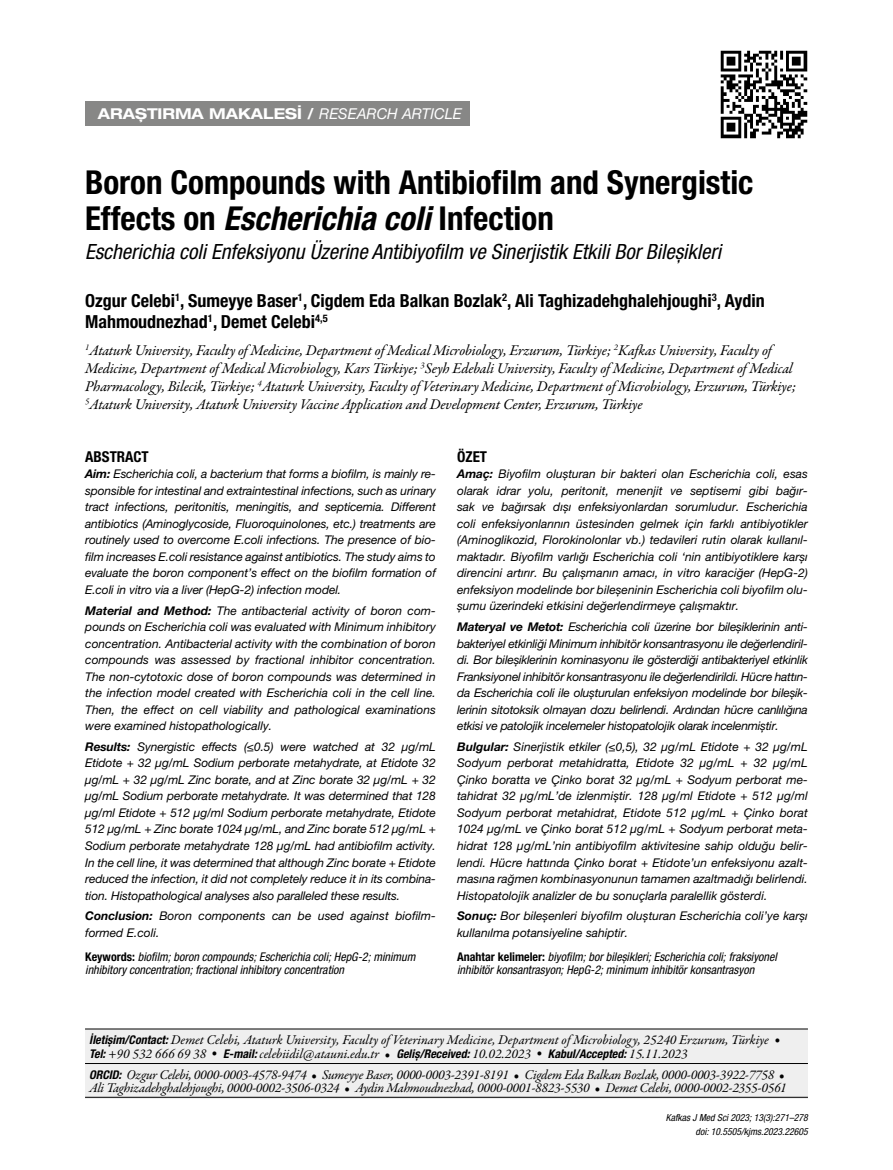
<style>
.page{position:relative;width:893px;height:1170px;background:#fff}
.page>*{position:absolute;margin:0;border:0;box-sizing:border-box;transform-origin:0 0}
._01_başlık{font:700 condensed 33px/36px "Helvetica Neue LT Pro";color:#000}
._01_başlık_2{font:italic condensed 21px "Helvetica Neue LT Pro";color:#000}
._02_yazar{font:700 condensed 18px/21px "Helvetica Neue LT Pro";color:#000}
._03_kurum{font:italic 15px/18px "Garamond Premr Pro";letter-spacing:-.015em;color:#000}
.t1{font:700 expanded 15px "Helvetica Neue LT Pro";color:#fff}
._04_abstract_başlık{font:700 condensed 15px "Helvetica Neue LT Pro";color:#000}
._05_iletisim_bilgileri{font:italic 13.5px/13.5px "Garamond Premr Pro";letter-spacing:-.02em;color:#000}
._05_iletisim_bilgileri-2{font:italic 13.5px/13.5px "Garamond Premr Pro";color:#000}
._04_özet{font:italic 12px/16.5px "Helvetica Neue LT Pro";color:#000;text-align:justify}
._04_abstract{font:italic 12px/16.5px "Helvetica Neue LT Pro";letter-spacing:-.01em;color:#000;text-align:justify}
._04_KWord{font:italic condensed 12px/13.5px "Helvetica Neue LT Pro";color:#000}
.t2{font:italic condensed 9.75px/13.5px "Helvetica Neue LT Pro";color:#000;text-align:right}
.s1{font-weight:400;font-style:italic;font-stretch:normal}
.s2{font-style:italic}
.s3{font-weight:700}
.s4{font-weight:700;font-style:normal}
.s5{font-family:"Helvetica Neue LT Pro";font-weight:700;font-stretch:condensed;font-size:12px}
</style>
<div class="page">
<div style="left:85px;top:101px;width:385px;height:25px;background:#878786"></div>
<div style="left:85px;top:1028px;width:723px;height:70px;background:#efefef"></div>
<hr style="left:85px;top:1028px;width:723px;height:1px;background:#000">
<hr style="left:85px;top:1063px;width:723px;height:1px;background:#000">
<hr style="left:85px;top:1096px;width:723px;height:1px;background:#000">
<img style="left:721px;top:51px;width:87px;height:87px">
<p class="t1" style="left:98px;top:104px;width:365px">ARAŞTIRMA MAKALESİ / <span class="s1">RESEARCH ARTICLE</span></p>
<p class="_01_başlık" style="left:85px;top:163px;width:670px">Boron Compounds with Antibiofilm and Synergistic<br>Effects on <span class="s2">Escherichia coli</span> Infection</p>
<p class="_01_başlık_2" style="left:85px;top:240px;width:637px">Escherichia coli Enfeksiyonu Üzerine Antibiyofilm ve Sinerjistik Etkili Bor Bileşikleri</p>
<p class="_02_yazar" style="left:85px;top:290px;width:681px">Ozgur Celebi<sup>1</sup>, Sumeyye Baser<sup>1</sup>, Cigdem Eda Balkan Bozlak<sup>2</sup>, Ali Taghizadehghalehjoughi<sup>3</sup>, Aydin<br>Mahmoudnezhad<sup>1</sup>, Demet Celebi<sup>4,5</sup></p>
<p class="_03_kurum" style="left:85px;top:342px;width:713px"><sup>1</sup>Ataturk University, Faculty of Medicine, Department of Medical Microbiology, Erzurum, Türkiye; <sup>2</sup>Kafkas University, Faculty of Medicine, Department of Medical Microbiology, Kars Türkiye; <sup>3</sup>Seyh Edebali University, Faculty of Medicine, Department of Medical Pharmacology, Bilecik, Türkiye; <sup>4</sup>Ataturk University, Faculty of Veterinary Medicine, Department of Microbiology, Erzurum, Türkiye; <sup>5</sup>Ataturk University, Ataturk University Vaccine Application and Development Center, Erzurum, Türkiye</p>
<p class="_04_abstract_başlık" style="left:85px;top:447px;width:65px">ABSTRACT</p>
<p class="_04_abstract" style="left:85px;top:465px;width:352px"><span class="s3">Aim:</span> Escherichia coli, a bacterium that forms a biofilm, is mainly re&shy;sponsible for intestinal and extraintestinal infections, such as urinary tract infections, peritonitis, meningitis, and septicemia. Different antibiotics (Aminoglycoside, Fluoroquinolones, etc.) treatments are routinely used to overcome E.coli infections. The presence of bio&shy;film increases E.coli resistance against antibiotics. The study aims to evaluate the boron component’s effect on the biofilm formation of E.coli in vitro via a liver (HepG-2) infection model.</p>
<p class="_04_abstract" style="left:85px;top:602px;width:352px"><span class="s3">Material and Method:</span> The antibacterial activity of boron com&shy;pounds on Escherichia coli was evaluated with Minimum inhibitory concentration. Antibacterial activity with the combination of boron compounds was assessed by fractional inhibitor concentration.<br>The non-cytotoxic dose of boron compounds was determined in the infection model created with Escherichia coli in the cell line.<br>Then, the effect on cell viability and pathological examinations were examined histopathologically.</p>
<p class="_04_abstract" style="left:85px;top:738px;width:352px"><span class="s3">Results:</span> Synergistic effects (≤0.5) were watched at 32 µg/mL Etidote + 32 µg/mL Sodium perborate metahydrate, at Etidote 32 µg/mL + 32 µg/mL Zinc borate, and at Zinc borate 32 µg/mL + 32 µg/mL Sodium perborate metahydrate. It was determined that 128 µg/ml Etidote + 512 µg/ml Sodium perborate metahydrate, Etidote 512 µg/mL + Zinc borate 1024 µg/mL, and Zinc borate 512 µg/mL + Sodium perborate metahydrate 128 µg/mL had antibiofilm activity.<br>In the cell line, it was determined that although Zinc borate + Etidote reduced the infection, it did not completely reduce it in its combina&shy;tion. Histopathological analyses also paralleled these results.</p>
<p class="_04_abstract" style="left:85px;top:907px;width:352px"><span class="s3">Conclusion:</span> Boron components can be used against biofilm&shy;formed E.coli.</p>
<p class="_04_KWord" style="left:85px;top:949px;width:332px"><span class="s4">Keywords:</span> biofilm; boron compounds; Escherichia coli; HepG-2; minimum inhibitory concentration; fractional inhibitory concentration</p>
<p class="_04_abstract_başlık" style="left:457px;top:447px;width:31px">ÖZET</p>
<p class="_04_özet" style="left:457px;top:465px;width:352px"><span class="s3">Amaç:</span> Biyofilm oluşturan bir bakteri olan Escherichia coli, esas olarak idrar yolu, peritonit, menenjit ve septisemi gibi bağır&shy;sak ve bağırsak dışı enfeksiyonlardan sorumludur. Escherichia coli enfeksiyonlarının üstesinden gelmek için farklı antibiyotikler (Aminoglikozid, Florokinolonlar vb.) tedavileri rutin olarak kullanıl&shy;maktadır. Biyofilm varlığı Escherichia coli ‘nin antibiyotiklere karşı direncini artırır. Bu çalışmanın amacı, in vitro karaciğer (HepG-2) enfeksiyon modelinde bor bileşeninin Escherichia coli biyofilm olu&shy;şumu üzerindeki etkisini değerlendirmeye çalışmaktır.</p>
<p class="_04_özet" style="left:457px;top:618px;width:352px"><span class="s3">Materyal ve Metot:</span> Escherichia coli üzerine bor bileşiklerinin anti&shy;bakteriyel etkinliği Minimum inhibitör konsantrasyonu ile değerlendiril&shy;di. Bor bileşiklerinin kominasyonu ile gösterdiği antibakteriyel etkinlik Franksiyonel inhibitör konsantrasyonu ile değerlendirildi. Hücre hattın&shy;da Escherichia coli ile oluşturulan enfeksiyon modelinde bor bileşik&shy;lerinin sitotoksik olmayan dozu belirlendi. Ardından hücre canlılığına etkisi ve patolojik incelemeler histopatolojik olarak incelenmiştir.</p>
<p class="_04_özet" style="left:457px;top:738px;width:352px"><span class="s3">Bulgular:</span> Sinerjistik etkiler (≤0,5), 32 µg/mL Etidote + 32 µg/mL Sodyum perborat metahidratta, Etidote 32 µg/mL + 32 µg/mL Çinko boratta ve Çinko borat 32 µg/mL + Sodyum perborat me&shy;tahidrat 32 µg/mL’de izlenmiştir. 128 µg/ml Etidote + 512 µg/ml Sodyum perborat metahidrat, Etidote 512 µg/mL + Çinko borat 1024 µg/mL ve Çinko borat 512 µg/mL + Sodyum perborat meta&shy;hidrat 128 µg/mL’nin antibiyofilm aktivitesine sahip olduğu belir&shy;lendi. Hücre hattında Çinko borat + Etidote’un enfeksiyonu azalt&shy;masına rağmen kombinasyonunun tamamen azaltmadığı belirlendi.<br>Histopatolojik analizler de bu sonuçlarla paralellik gösterdi.</p>
<p class="_04_özet" style="left:457px;top:907px;width:352px"><span class="s3">Sonuç:</span> Bor bileşenleri biyofilm oluşturan Escherichia coli’ye karşı kullanılma potansiyeline sahiptir.</p>
<p class="_04_KWord" style="left:457px;top:949px;width:321px"><span class="s4">Anahtar kelimeler:</span> biyofilm; bor bileşikleri; Escherichia coli; fraksiyonel inhibitör konsantrasyon; HepG-2; minimum inhibitör konsantrasyon</p>
<p class="_05_iletisim_bilgileri-2" style="left:89px;top:1033px;width:693px"><span class="s5">İletişim/Contact:</span> Demet Celebi, Ataturk University, Faculty of Veterinary Medicine, Department of Microbiology, 25240 Erzurum, Türkiye •<br><span class="s5">Tel:</span> +90 532 666 69 38 • <span class="s5">E-mail:</span> celebiidil@atauni.edu.tr • <span class="s5">Geliş/Received:</span> 10.02.2023 • <span class="s5">Kabul/Accepted:</span> 15.11.2023</p>
<p class="_05_iletisim_bilgileri" style="left:89px;top:1068px;width:699px"><span class="s5">ORCID:</span> Ozgur Celebi, 0000-0003-4578-9474 • Sumeyye Baser, 0000-0003-2391-8191 • Cigdem Eda Balkan Bozlak, 0000-0003-3922-7758 •<br>Ali Taghizadehghalehjoughi, 0000-0002-3506-0324 • Aydin Mahmoudnezhad, 0000-0001-8823-5530 • Demet Celebi, 0000-0002-2355-0561</p>
<p class="t2" style="left:666px;top:1111px;width:144px">Kafkas J Med Sci 2023; 13(3):271–278 doi: 10.5505/kjms.2023.22605</p>
</div>
